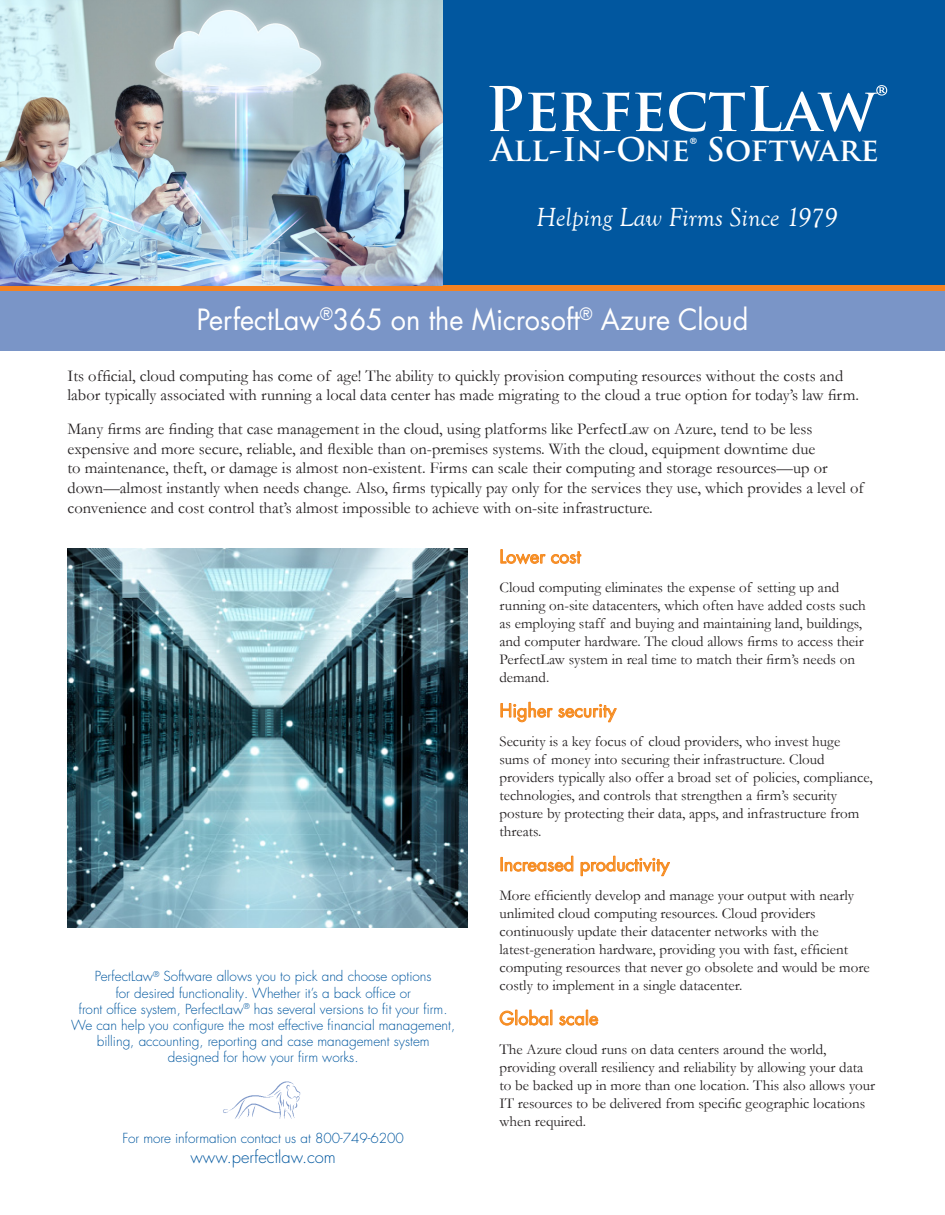
<style>
.page{position:relative;width:945px;height:1215px;background:#fff}
.page>*{position:absolute;margin:0;border:0;box-sizing:border-box;transform-origin:0 0}
.t1{font:700 59.85px "Trajan Pro";color:#fff}
.t2{font:700 31.8px "Trajan Pro";color:#fff}
._0_Sheet_Title{font:28.5px "Futura LT Pro";color:#fff;scale:.95 1}
.t3{font:italic 27px "Goudy Old Style T";color:#fff}
._1_FeatureHead{font:18px "Futura LT Pro";color:#f68f1e}
._11_ContentBody{font:16.5px/19.8px "Garamond";color:#231f20}
.t4{font:300 16.5px "Futura LT Pro";color:#01579f}
._11_ContentBody-2{font:15px/18px "Garamond";color:#231f20}
.t5{font:300 13.5px/16.2px "Futura LT Pro";color:#01579f;text-align:center}
.s1{font-size:35.7px}
</style>
<div class="page">
<div style="left:0;top:0;width:945px;height:306px;background:#01579f"></div>
<div style="left:0;top:286px;width:945px;height:65px;background:#7a95c7"></div>
<div style="left:0;top:286px;width:945px;height:5px;background:#f58220"></div>
<img style="left:223px;top:1081px;width:78px;height:38px">
<img style="left:0;top:0;width:442px;height:286px">
<svg style="left:500px;top:549px;width:81px;height:16px"></svg>
<svg style="left:500px;top:702px;width:117px;height:20px"></svg>
<svg style="left:501px;top:856px;width:72px;height:16px"></svg>
<svg style="left:581px;top:856px;width:89px;height:20px"></svg>
<svg style="left:500px;top:1010px;width:52px;height:16px"></svg>
<svg style="left:559px;top:1010px;width:39px;height:16px"></svg>
<img style="left:67px;top:548px;width:400px;height:380px">
<h1 class="t1" style="left:486px;top:72px;width:404px">PerfectLaw®</h1>
<h2 class="t2" style="left:491px;top:129px;width:389px">All-In-One<span class="s1">®</span> Software</h2>
<h3 class="t3" style="left:536px;top:203px;width:303px">Helping Law Firms Since 1979</h3>
<p class="_0_Sheet_Title" style="left:197px;top:300px;width:582px">PerfectLaw<sup>®</sup>365 on the Microsoft<sup>®</sup> Azure Cloud</p>
<p class="_11_ContentBody" style="left:67px;top:365px;width:793px">Its official, cloud computing has come of age! The ability to quickly provision computing resources without the costs and labor typically associated with running a local data center has made migrating to the cloud a true option for today’s law firm.</p>
<p class="_11_ContentBody" style="left:67px;top:418px;width:798px">Many firms are finding that case management in the cloud, using platforms like PerfectLaw on Azure, tend to be less expensive and more secure, reliable, and flexible than on-premises systems. With the cloud, equipment downtime due<br>to maintenance, theft, or damage is almost non-existent. Firms can scale their computing and storage resources—up or down—almost instantly when needs change. Also, firms typically pay only for the services they use, which provides a level of convenience and cost control that’s almost impossible to achieve with on-site infrastructure.</p>
<p class="_1_FeatureHead" style="left:499px;top:544px;width:83px">Lower cost</p>
<p class="_11_ContentBody-2" style="left:499px;top:578px;width:368px">Cloud computing eliminates the expense of setting up and running on-site datacenters, which often have added costs such as employing staff and buying and maintaining land, buildings, and computer hardware. The cloud allows firms to access their PerfectLaw system in real time to match their firm’s needs on demand.</p>
<p class="_1_FeatureHead" style="left:499px;top:698px;width:118px">Higher security</p>
<p class="_11_ContentBody-2" style="left:499px;top:732px;width:375px">Security is a key focus of cloud providers, who invest huge sums of money into securing their infrastructure. Cloud providers typically also offer a broad set of policies, compliance, technologies, and controls that strengthen a firm’s security posture by protecting their data, apps, and infrastructure from threats.</p>
<p class="_1_FeatureHead" style="left:499px;top:852px;width:172px">Increased productivity</p>
<p class="_11_ContentBody-2" style="left:499px;top:886px;width:372px">More efficiently develop and manage your output with nearly unlimited cloud computing resources. Cloud providers continuously update their datacenter networks with the latest-generation hardware, providing you with fast, efficient computing resources that never go obsolete and would be more costly to implement in a single datacenter.</p>
<p class="_1_FeatureHead" style="left:499px;top:1006px;width:100px">Global scale</p>
<p class="_11_ContentBody-2" style="left:499px;top:1040px;width:377px">The Azure cloud runs on data centers around the world, providing overall resiliency and reliability by allowing your data to be backed up in more than one location. This also allows your IT resources to be delivered from specific geographic locations when required.</p>
<p class="t5" style="left:71px;top:969px;width:385px">PerfectLaw<sup>®</sup> Software allows you to pick and choose options<br>for desired functionality. Whether it’s a back office or<br>front office system, PerfectLaw<sup>®</sup> has several versions to fit your firm.<br>We can help you configure the most effective financial management, billing, accounting, reporting and case management system designed for how your firm works.</p>
<p class="t5" style="left:123px;top:1131px;width:283px">For more information contact us at 800-749-6200</p>
<p class="t4" style="left:191px;top:1146px;width:147px">www.perfectlaw.com</p>
</div>
